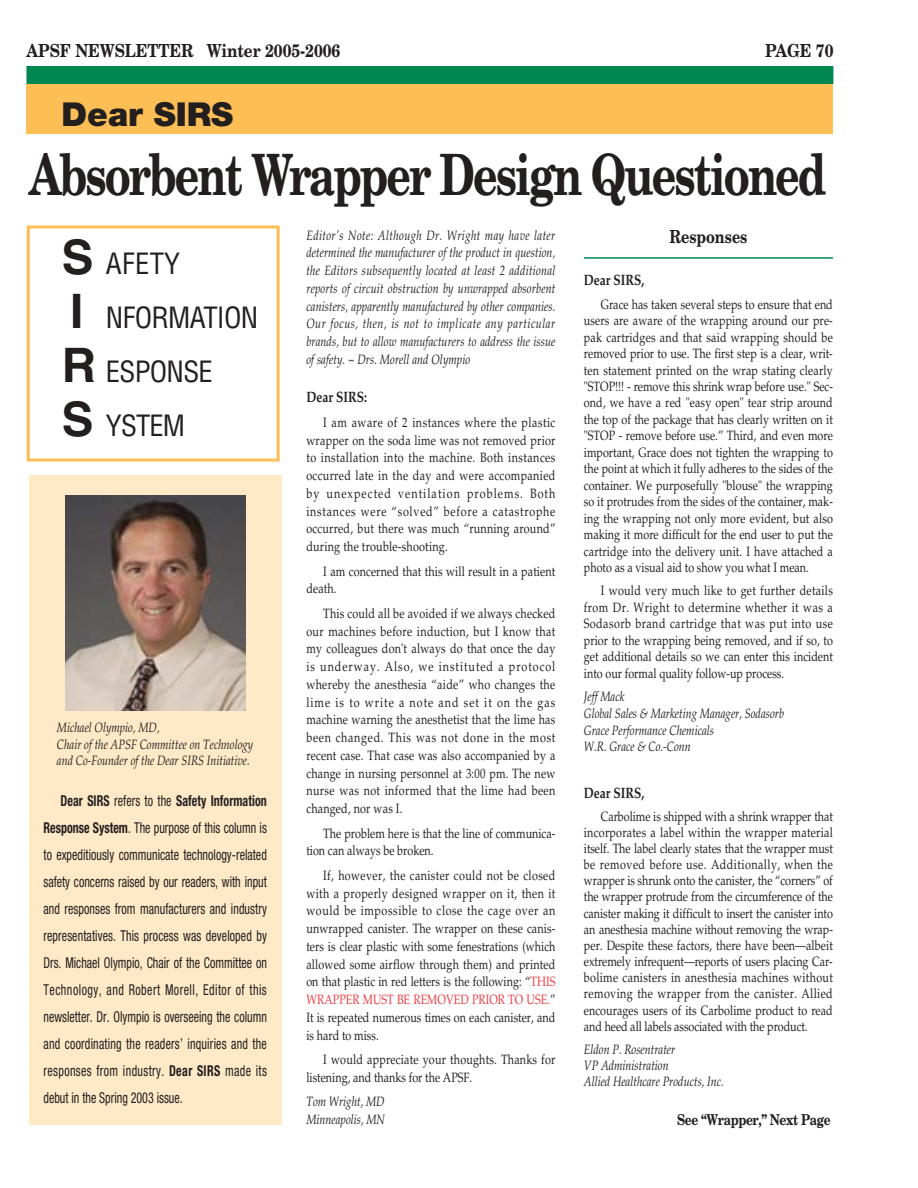
<style>
.page{position:relative;width:918px;height:1188px;background:#fff}
.page>*{position:absolute;margin:0;border:0;box-sizing:border-box;transform-origin:0 0}
.t1{font:700 57px "New Century Schlbk";letter-spacing:-.045em;color:#231f1f;scale:.75 1}
.t2{font:900 33px "Helvetica Neue";color:#231f1f}
.t3{font:condensed 28.65px/54px "Helvetica";letter-spacing:-.025em;color:#231f1f}
.t4{font:700 18px "New Century Schlbk";color:#231f1f;scale:.85 1}
.t5{font:700 18px "New Century Schlbk";color:#231f1f;scale:.8 1}
.t6{font:condensed 15px/27px "Helvetica Neue";letter-spacing:.03em;color:#231f1f;text-align:justify;scale:.8 1}
.t7{font:700 15px "Palatino";color:#231f1f;scale:.8 1}
.t8{font:700 15px "New Century Schlbk";letter-spacing:-.03em;color:#231f1f;scale:.8 1}
.t9{font:13.5px/17.7px "Palatino";color:#231f1f;text-align:justify;scale:.8 1}
.t10{font:italic 13.5px/17.7px "Palatino";color:#231f1f;scale:.8 1}
.s1{font-weight:700;font-stretch:normal;font-size:47.55px}
.s2{font-weight:700}
.s3{color:#ee3d42}
</style>
<div class="page">
<div style="left:26px;top:66px;width:807px;height:18px;background:#008751"></div>
<div style="left:29px;top:476px;width:252px;height:649px;background:#ffe9c7"></div>
<hr style="left:584px;top:257px;width:249px;height:2px;background:#008751">
<div style="left:27px;top:225px;width:253px;height:237px;border:3px solid #fdbe56"></div>
<img style="left:65px;top:496px;width:181px;height:215px">
<div style="left:26px;top:84px;width:807px;height:50px;background:#fdbe56"></div>
<h3 class="t4" style="left:26px;top:43px;width:371px">APSF NEWSLETTER Winter 2005-2006</h3>
<h3 class="t4" style="left:765px;top:43px;width:82px">PAGE 70</h3>
<h2 class="t2" style="left:62px;top:102px;width:173px">Dear SIRS</h2>
<h1 class="t1" style="left:29px;top:153px;width:1064px">Absorbent Wrapper Design Questioned</h1>
<h3 class="t3" style="left:62px;top:239px;width:198px"><span class="s1">S</span> AFETY<br><span class="s1">I</span> NFORMATION<br><span class="s1">R</span> ESPONSE<br><span class="s1">S</span> YSTEM</h3>
<p class="t10" style="left:57px;top:721px;width:247px;line-height:16.4px">Michael Olympio, MD,<br>Chair of the APSF Committee on Technology and Co-Founder of the Dear SIRS Initiative.</p>
<p class="t6" style="left:44px;top:788px;width:281px;text-indent:17px"><span class="s2">Dear SIRS</span> refers to the <span class="s2">Safety Information Response System</span>. The purpose of this column is to expeditiously communicate technology-related safety concerns raised by our readers, with input and responses from manufacturers and industry representatives. This process was developed by Drs. Michael Olympio, Chair of the Committee on Technology, and Robert Morell, Editor of this newsletter. Dr. Olympio is overseeing the column and coordinating the readers’ inquiries and the responses from industry. <span class="s2">Dear SIRS</span> made its debut in the Spring 2003 issue.</p>
<p class="t10" style="left:306px;top:228px;width:313px;text-align:justify">Editor’s Note: Although Dr. Wright may have later determined the manufacturer of the product in question, the Editors subsequently located at least 2 additional reports of circuit obstruction by unwrapped absorbent canisters, apparently manufactured by other companies.<br>Our focus, then, is not to implicate any particular brands, but to allow manufacturers to address the issue of safety. ~ Drs. Morell and Olympio</p>
<p class="t7" style="left:306px;top:392px;width:77px">Dear SIRS:</p>
<p class="t9" style="left:306px;top:415px;width:313px;text-indent:17px">I am aware of 2 instances where the plastic wrapper on the soda lime was not removed prior to installation into the machine. Both instances occurred late in the day and were accompanied by unexpected ventilation problems. Both instances were “solved” before a catastrophe occurred, but there was much “running around” during the trouble-shooting.</p>
<p class="t9" style="left:306px;top:564px;width:313px;text-indent:17px">I am concerned that this will result in a patient death.</p>
<p class="t9" style="left:306px;top:606px;width:313px;text-indent:17px">This could all be avoided if we always checked our machines before induction, but I know that my colleagues don't always do that once the day is underway. Also, we instituted a protocol whereby the anesthesia “aide” who changes the lime is to write a note and set it on the gas machine warning the anesthetist that the lime has been changed. This was not done in the most recent case. That case was also accompanied by a change in nursing personnel at 3:00 pm. The new nurse was not informed that the lime had been changed, nor was I.</p>
<p class="t9" style="left:306px;top:826px;width:313px;text-indent:17px">The problem here is that the line of communica&shy;tion can always be broken.</p>
<p class="t9" style="left:306px;top:868px;width:313px;text-indent:17px">If, however, the canister could not be closed with a properly designed wrapper on it, then it would be impossible to close the cage over an unwrapped canister. The wrapper on these canis&shy;ters is clear plastic with some fenestrations (which allowed some airflow through them) and printed on that plastic in red letters is the following: “<span class="s3">THIS WRAPPER MUST BE REMOVED PRIOR TO USE.</span>” It is repeated numerous times on each canister, and is hard to miss.</p>
<p class="t9" style="left:306px;top:1052px;width:313px;text-indent:17px">I would appreciate your thoughts. Thanks for listening, and thanks for the APSF.</p>
<p class="t10" style="left:306px;top:1095px;width:100px">Tom Wright, MD<br>Minneapolis, MN</p>
<h3 class="t5" style="left:669px;top:230px;width:99px">Responses</h3>
<p class="t7" style="left:584px;top:275px;width:77px">Dear SIRS,</p>
<p class="t9" style="left:584px;top:297px;width:313px;line-height:16.5px;text-indent:17px">Grace has taken several steps to ensure that end users are aware of the wrapping around our pre&shy;pak cartridges and that said wrapping should be removed prior to use. The first step is a clear, writ&shy;ten statement printed on the wrap stating clearly "STOP!!! - remove this shrink wrap before use." Sec&shy;ond, we have a red "easy open" tear strip around the top of the package that has clearly written on it "STOP - remove before use.” Third, and even more important, Grace does not tighten the wrapping to the point at which it fully adheres to the sides of the container. We purposefully "blouse" the wrapping so it protrudes from the sides of the container, mak&shy;ing the wrapping not only more evident, but also making it more difficult for the end user to put the cartridge into the delivery unit. I have attached a photo as a visual aid to show you what I mean.</p>
<p class="t9" style="left:584px;top:584px;width:313px;line-height:16.5px;text-indent:17px">I would very much like to get further details from Dr. Wright to determine whether it was a Sodasorb brand cartridge that was put into use prior to the wrapping being removed, and if so, to get additional details so we can enter this incident into our formal quality follow-up process.</p>
<p class="t10" style="left:584px;top:690px;width:252px;line-height:16.8px">Jeff Mack<br>Global Sales &amp; Marketing Manager, Sodasorb<br>Grace Performance Chemicals<br>W.R. Grace &amp; Co.-Conn</p>
<p class="t7" style="left:584px;top:787px;width:77px">Dear SIRS,</p>
<p class="t9" style="left:584px;top:810px;width:313px;line-height:16.2px;text-indent:17px">Carbolime is shipped with a shrink wrapper that incorporates a label within the wrapper material itself. The label clearly states that the wrapper must be removed before use. Additionally, when the wrapper is shrunk onto the canister, the “corners” of the wrapper protrude from the circumference of the canister making it difficult to insert the canister into an anesthesia machine without removing the wrap&shy;per. Despite these factors, there have been—albeit extremely infrequent—reports of users placing Car&shy;bolime canisters in anesthesia machines without removing the wrapper from the canister. Allied encourages users of its Carbolime product to read and heed all labels associated with the product.</p>
<p class="t10" style="left:584px;top:1042px;width:177px;line-height:16.2px">Eldon P. Rosentrater<br>VP Administration<br>Allied Healthcare Products, Inc.</p>
<p class="t8" style="left:677px;top:1114px;width:193px">See “Wrapper,” Next Page</p>
</div>
